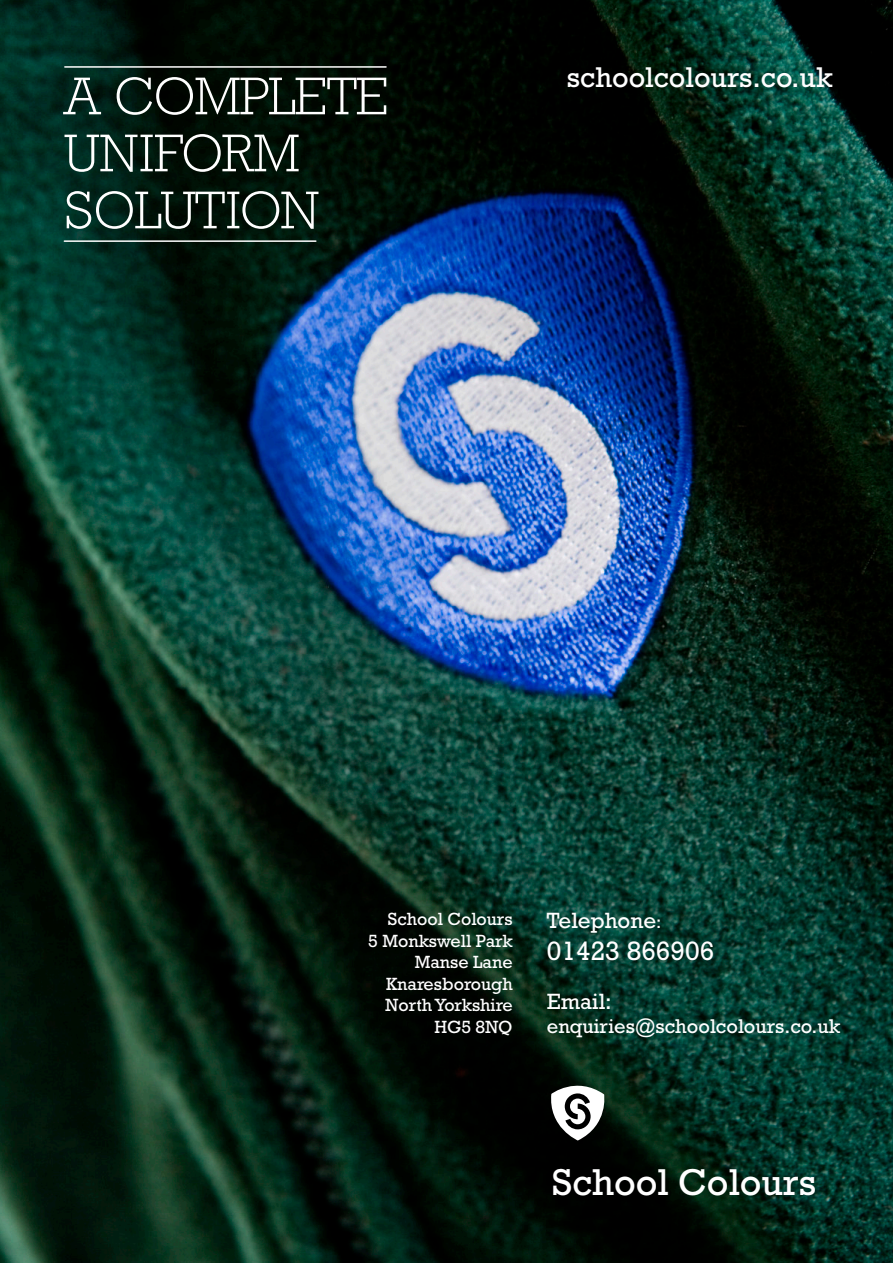
<style>
.page{position:relative;width:893px;height:1263px;background:#fff}
.page>*{position:absolute;margin:0;border:0;box-sizing:border-box;transform-origin:0 0}
.t1{font:300 54px/57px "Rockwell Std";letter-spacing:-.02em;color:#fff}
.t2{font:37.95px "Rockwell Std";color:#fff}
.t3{font:29.1px "Rockwell Std";color:#fff}
.t4{font:27px "Rockwell Std";color:#fff}
.t5{font:22.5px "Rockwell Std";color:#fff}
.t6{font:20.25px "Rockwell Std";color:#fff}
.t7{font:18px/21.6px "Rockwell Std";color:#fff;text-align:right}
.s1{font-size:18px}
</style>
<div class="page">
<img style="left:0;top:0;width:893px;height:1263px">
<svg style="left:548px;top:1075px;width:61px;height:65px"></svg>
<hr style="left:64px;top:240px;width:252px;height:2px;background:#fff">
<hr style="left:65px;top:66px;width:321px;height:2px;background:#fff">
<h1 class="t1" style="left:64px;top:76px;width:326px">A COMPLETE<br>UNIFORM<br>SOLUTION</h1>
<h3 class="t3" style="left:567px;top:68px;width:267px">schoolcolours.co.uk</h3>
<p class="t7" style="left:368px;top:911px;width:146px">School Colours<br>5 Monkswell Park<br>Manse Lane<br>Knaresborough<br>North Yorkshire<br>HG5 8NQ</p>
<p class="t5" style="left:547px;top:913px;width:116px">Telephone<span class="s1">:</span></p>
<h3 class="t4" style="left:547px;top:941px;width:169px">01423 866906</h3>
<p class="t5" style="left:547px;top:994px;width:66px">Email:</p>
<p class="t6" style="left:547px;top:1019px;width:295px">enquiries@schoolcolours.co.uk</p>
<h2 class="t2" style="left:552px;top:1169px;width:265px">School Colours</h2>
</div>
